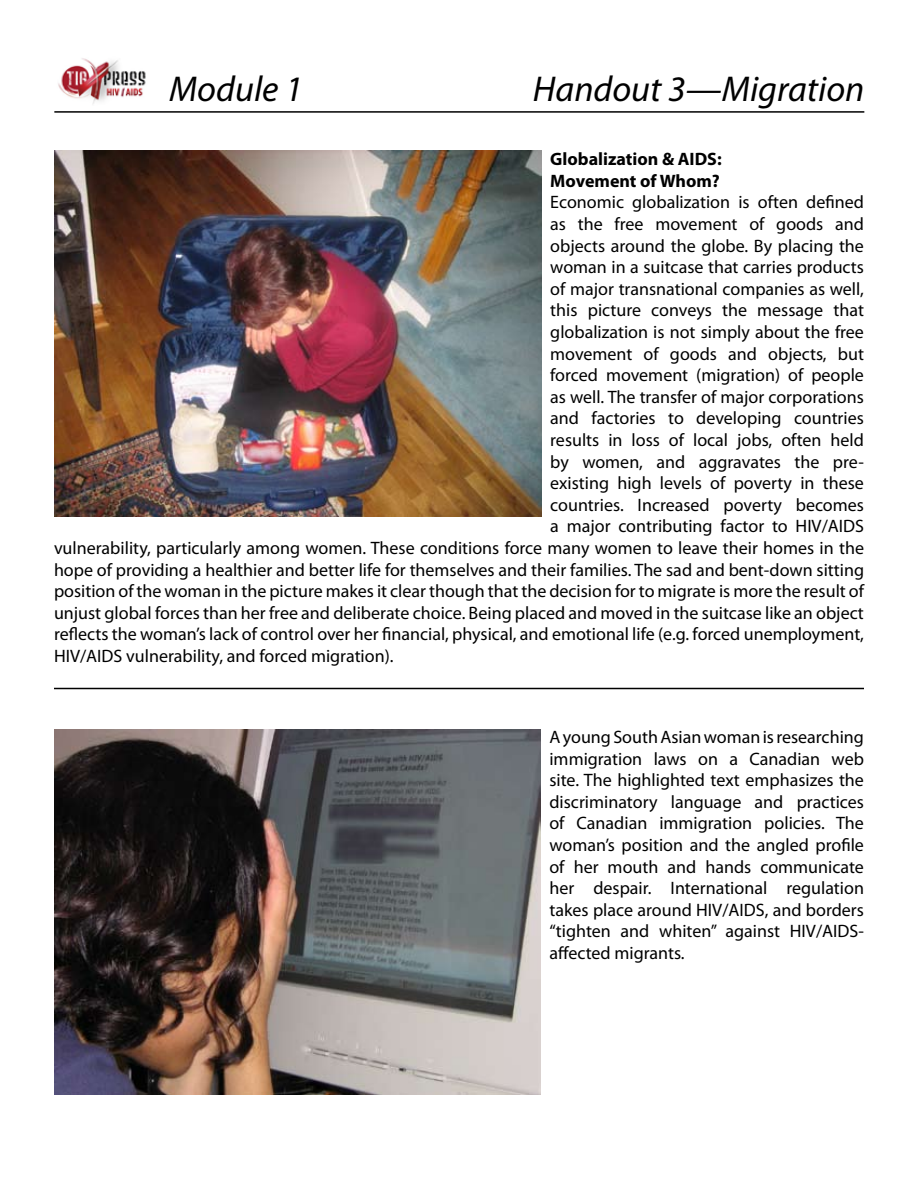
<style>
.page{position:relative;width:918px;height:1188px;background:#fff}
.page>*{position:absolute;margin:0;border:0;box-sizing:border-box;transform-origin:0 0}
.t1{font:italic 36px "Myriad Pro";color:#000}
.t2{font:18px/21.6px "Myriad Pro";color:#000;text-align:justify}
.t3{font:700 18px/21.6px "Myriad Pro";color:#000}
</style>
<div class="page">
<img style="left:58px;top:58px;width:88px;height:46px">
<hr style="left:54px;top:111px;width:810px;height:2px;background:#000">
<svg style="left:54px;top:1094px;width:487px;height:1px"></svg>
<img style="left:54px;top:151px;width:488px;height:366px">
<hr style="left:54px;top:688px;width:810px;height:1px;background:#000">
<img style="left:54px;top:729px;width:487px;height:365px">
<h1 class="t1" style="left:169px;top:67px;width:135px">Module 1</h1>
<h1 class="t1" style="left:533px;top:67px;width:333px">Handout 3—Migration</h1>
<p class="t3" style="left:550px;top:148px;width:173px">Globalization &amp; AIDS:<br>Movement of Whom?</p>
<p class="t2" style="left:550px;top:191px;width:315px">Economic globalization is often defined</p>
<p class="t2" style="left:550px;top:213px;width:315px">as the free movement of goods and</p>
<p class="t2" style="left:550px;top:234px;width:315px">objects around the globe. By placing the</p>
<p class="t2" style="left:550px;top:256px;width:315px">woman in a suitcase that carries products</p>
<p class="t2" style="left:550px;top:278px;width:315px">of major transnational companies as well,</p>
<p class="t2" style="left:550px;top:299px;width:315px">this picture conveys the message that</p>
<p class="t2" style="left:550px;top:321px;width:315px">globalization is not simply about the free</p>
<p class="t2" style="left:550px;top:342px;width:315px">movement of goods and objects, but</p>
<p class="t2" style="left:550px;top:364px;width:315px">forced movement (migration) of people</p>
<p class="t2" style="left:550px;top:386px;width:315px">as well. The transfer of major corporations</p>
<p class="t2" style="left:550px;top:407px;width:315px">and factories to developing countries</p>
<p class="t2" style="left:550px;top:429px;width:315px">results in loss of local jobs, often held</p>
<p class="t2" style="left:550px;top:450px;width:315px">by women, and aggravates the pre-</p>
<p class="t2" style="left:550px;top:472px;width:315px">existing high levels of poverty in these</p>
<p class="t2" style="left:550px;top:494px;width:315px">countries. Increased poverty becomes</p>
<p class="t2" style="left:550px;top:515px;width:315px">a major contributing factor to HIV/AIDS</p>
<p class="t2" style="left:54px;top:537px;width:812px">vulnerability, particularly among women. These conditions force many women to leave their homes in the</p>
<p class="t2" style="left:54px;top:558px;width:812px">hope of providing a healthier and better life for themselves and their families. The sad and bent-down sitting</p>
<p class="t2" style="left:54px;top:580px;width:812px">position of the woman in the picture makes it clear though that the decision for to migrate is more the result of</p>
<p class="t2" style="left:54px;top:602px;width:811px">unjust global forces than her free and deliberate choice. Being placed and moved in the suitcase like an object</p>
<p class="t2" style="left:54px;top:623px;width:812px">reflects the woman’s lack of control over her financial, physical, and emotional life (e.g. forced unemployment,</p>
<p class="t2" style="left:54px;top:645px;width:341px">HIV/AIDS vulnerability, and forced migration).</p>
<p class="t2" style="left:549px;top:726px;width:316px">A young South Asian woman is researching immigration laws on a Canadian web site. The highlighted text emphasizes the discriminatory language and practices of Canadian immigration policies. The woman’s position and the angled profile of her mouth and hands communicate her despair. International regulation takes place around HIV/AIDS, and borders “tighten and whiten” against HIV/AIDS&shy;affected migrants.</p>
</div>
